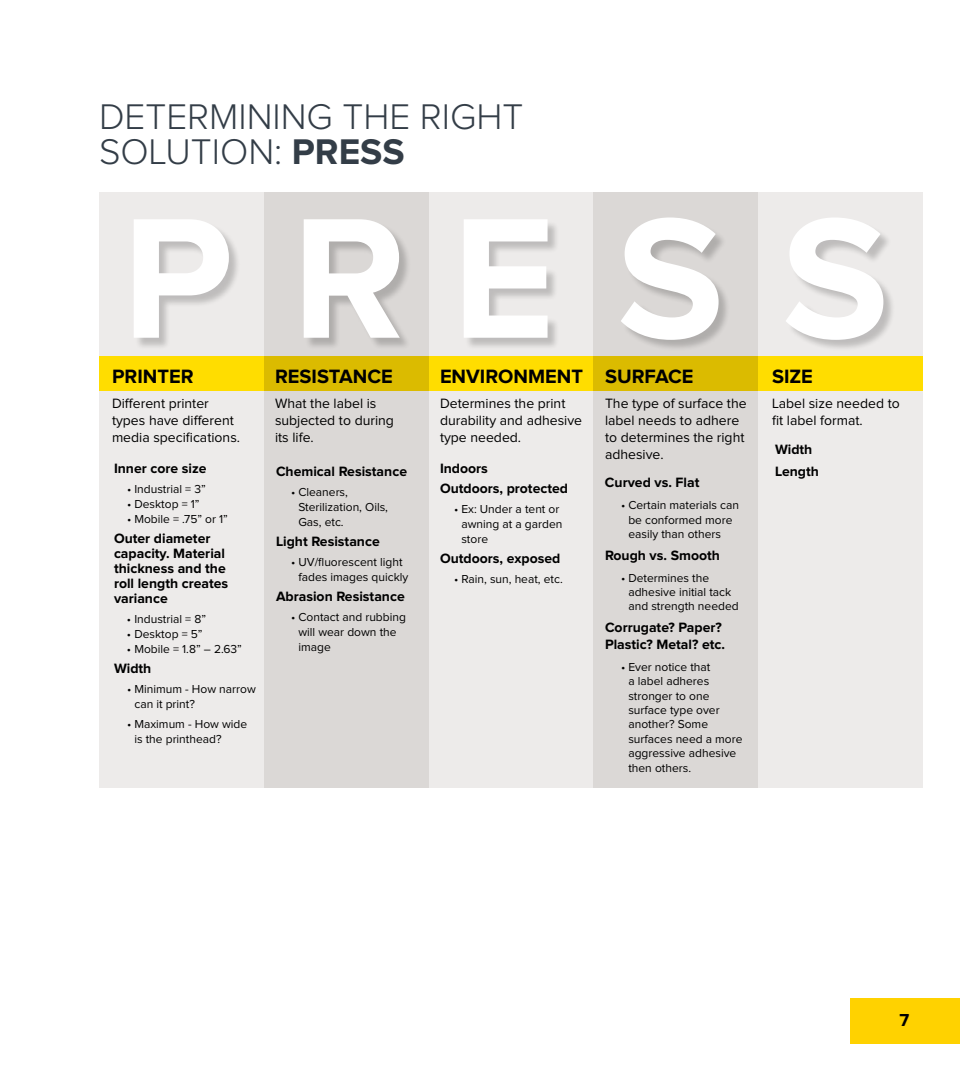
<style>
.page{position:relative;width:960px;height:1080px;background:#fff}
.page>*{position:absolute;margin:0;border:0;box-sizing:border-box;transform-origin:0 0}
.t1{font:700 177.6px "Proxima Nova";letter-spacing:.33em;color:#fff}
.t2{font:300 37px/34.8px "Proxima Nova";color:#333d47}
.t3{font:700 20px "Proxima Nova";color:#000}
.t4{font:700 18px "Proxima Nova";color:#000}
.t5{font:700 14px/15px "Proxima Nova";color:#000}
.t6{font:14px/16.8px "Proxima Nova";color:#000}
.t7{font:12px/14.4px "Proxima Nova";color:#000}
.s1{font-weight:700}
</style>
<div class="page">
<div style="left:850px;top:998px;width:110px;height:46px;background:#ffd200"></div>
<div style="left:99px;top:192px;width:165px;height:596px;background:#edebea"></div>
<div style="left:264px;top:192px;width:165px;height:596px;background:#dbd8d6"></div>
<div style="left:429px;top:192px;width:165px;height:596px;background:#edebea"></div>
<div style="left:593px;top:192px;width:165px;height:596px;background:#dbd8d6"></div>
<div style="left:758px;top:192px;width:165px;height:596px;background:#edebea"></div>
<div style="left:135px;top:221px;width:106px;height:129px;background:#000;opacity:.2"></div>
<div style="left:305px;top:221px;width:107px;height:129px;background:#000;opacity:.2"></div>
<div style="left:465px;top:221px;width:95px;height:129px;background:#000;opacity:.2"></div>
<div style="left:622px;top:219px;width:109px;height:132px;background:#000;opacity:.2"></div>
<div style="left:787px;top:219px;width:109px;height:132px;background:#000;opacity:.2"></div>
<div style="left:99px;top:356px;width:824px;height:35px;background:#fd0"></div>
<div style="left:264px;top:356px;width:165px;height:35px;background:#dbbb00"></div>
<div style="left:593px;top:356px;width:165px;height:35px;background:#dbbb00"></div>
<h2 class="t2" style="left:99px;top:101px;width:426px">DETERMINING THE RIGHT<br>SOLUTION: <span class="s1">PRESS</span></h2>
<h1 class="t1" style="left:122px;top:197px;width:768px">PRESS</h1>
<h3 class="t3" style="left:112px;top:367px;width:83px">PRINTER</h3>
<p class="t6" style="left:112px;top:396px;width:130px">Different printer types have different media specifications.</p>
<p class="t5" style="left:114px;top:462px;width:94px">Inner core size</p>
<p class="t7" style="left:127px;top:483px;width:80px">• Industrial = 3”</p>
<p class="t7" style="left:127px;top:498px;width:74px">• Desktop = 1”</p>
<p class="t7" style="left:127px;top:513px;width:102px">• Mobile = .75” or 1”</p>
<p class="t5" style="left:114px;top:532px;width:116px">Outer diameter capacity. Material thickness and the roll length creates variance</p>
<p class="t7" style="left:127px;top:613px;width:81px">• Industrial = 8”</p>
<p class="t7" style="left:127px;top:628px;width:77px">• Desktop = 5”</p>
<p class="t7" style="left:127px;top:643px;width:116px">• Mobile = 1.8” – 2.63”</p>
<p class="t5" style="left:114px;top:662px;width:39px">Width</p>
<p class="t7" style="left:134px;top:683px;width:123px;line-height:15px;text-indent:-7px">• Minimum - How narrow can it print?</p>
<p class="t7" style="left:134px;top:718px;width:114px;line-height:15px;text-indent:-7px">• Maximum - How wide is the printhead?</p>
<h3 class="t3" style="left:275px;top:367px;width:119px">RESISTANCE</h3>
<p class="t6" style="left:275px;top:396px;width:120px">What the label is subjected to during its life.</p>
<p class="t5" style="left:276px;top:465px;width:133px">Chemical Resistance</p>
<p class="t7" style="left:298px;top:485px;width:91px;line-height:15px;text-indent:-7px">• Cleaners,<br>Sterilization, Oils,<br>Gas, etc.</p>
<p class="t5" style="left:276px;top:535px;width:105px">Light Resistance</p>
<p class="t7" style="left:298px;top:555px;width:112px;line-height:15px;text-indent:-7px">• UV/fluorescent light fades images quickly</p>
<p class="t5" style="left:276px;top:590px;width:130px">Abrasion Resistance</p>
<p class="t7" style="left:298px;top:610px;width:109px;line-height:15px;text-indent:-7px">• Contact and rubbing will wear down the image</p>
<h3 class="t3" style="left:440px;top:367px;width:145px">ENVIRONMENT</h3>
<p class="t6" style="left:440px;top:396px;width:144px">Determines the print durability and adhesive type needed.</p>
<p class="t5" style="left:440px;top:459px;width:130px;line-height:20px">Indoors<br>Outdoors, protected</p>
<p class="t7" style="left:461px;top:503px;width:102px;line-height:15px;text-indent:-7px">• Ex: Under a tent or awning at a garden store</p>
<p class="t5" style="left:440px;top:552px;width:122px">Outdoors, exposed</p>
<p class="t7" style="left:454px;top:573px;width:110px">• Rain, sun, heat, etc.</p>
<h3 class="t3" style="left:605px;top:367px;width:90px">SURFACE</h3>
<p class="t6" style="left:605px;top:396px;width:143px">The type of surface the label needs to adhere to determines the right adhesive.</p>
<p class="t5" style="left:605px;top:476px;width:96px">Curved vs. Flat</p>
<p class="t7" style="left:628px;top:499px;width:112px;text-indent:-7px">• Certain materials can be conformed more easily than others</p>
<p class="t5" style="left:605px;top:548px;width:116px">Rough vs. Smooth</p>
<p class="t7" style="left:628px;top:571px;width:112px;text-indent:-7px">• Determines the adhesive initial tack and strength needed</p>
<p class="t5" style="left:605px;top:620px;width:122px;line-height:16.8px">Corrugate? Paper?<br>Plastic? Metal? etc.</p>
<p class="t7" style="left:628px;top:660px;width:116px;text-indent:-7px">• Ever notice that<br>a label adheres stronger to one surface type over another? Some surfaces need a more aggressive adhesive then others.</p>
<h3 class="t3" style="left:772px;top:367px;width:42px">SIZE</h3>
<p class="t6" style="left:772px;top:396px;width:129px">Label size needed to fit label format.</p>
<p class="t5" style="left:775px;top:440px;width:45px;line-height:21.8px">Width<br>Length</p>
<h3 class="t4" style="left:900px;top:1011px;width:11px">7</h3>
</div>
